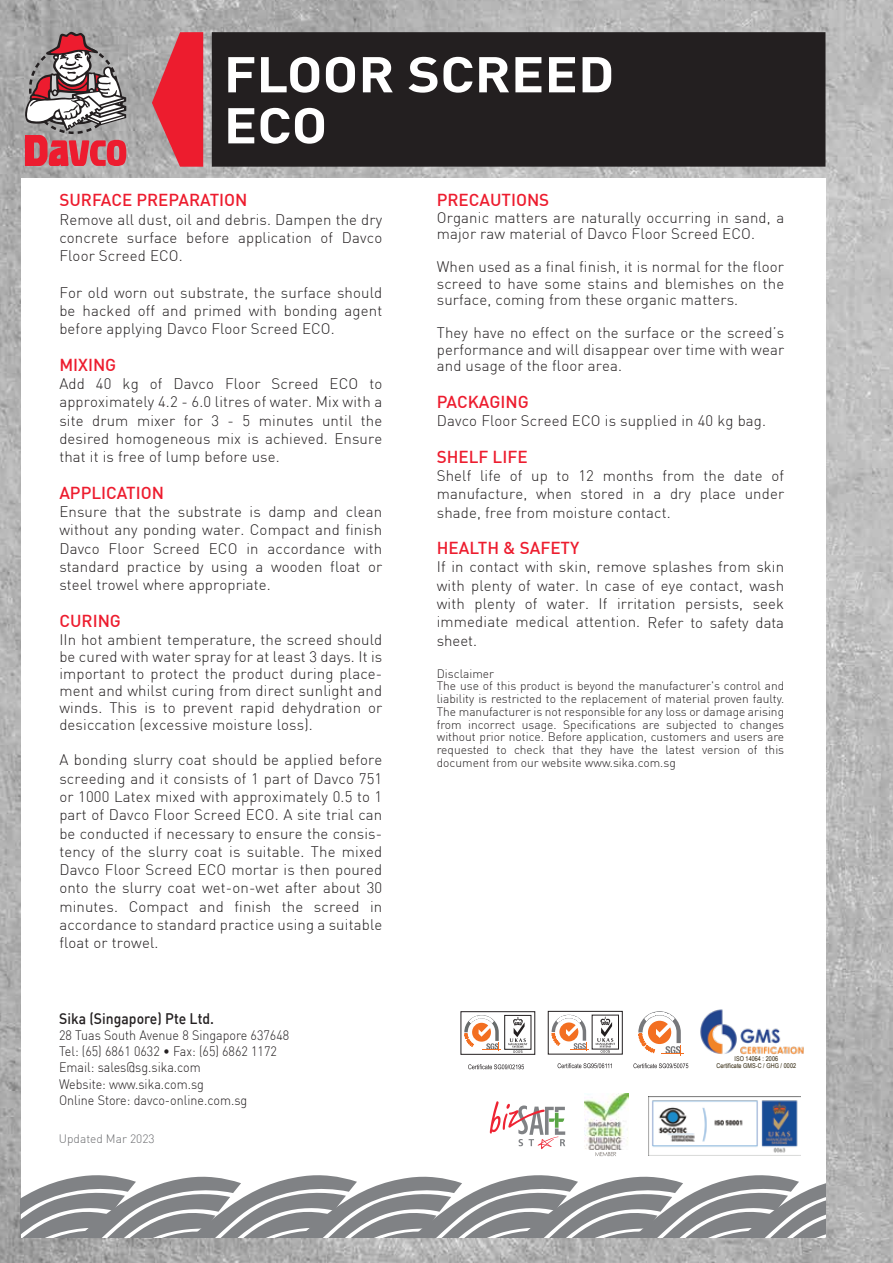
<style>
.page{position:relative;width:893px;height:1263px;background:#fff}
.page>*{position:absolute;margin:0;border:0;box-sizing:border-box;transform-origin:0 0}
.t1{font:700 49.5px/51px "DIN";color:#fff;scale:1.12 1}
.t2{font:500 16.95px "DIN";color:#ed1c2e}
.t3{font:300 15px/18.3px "DIN";letter-spacing:.01em;color:#231f20;text-align:justify}
.t4{font:500 15px "DIN";color:#231f20;scale:.93 1}
.t5{font:300 13.5px/16.2px "DIN";color:#231f20;scale:.93 1}
.t6{font:300 12px/12.8px "DIN";color:#231f20}
.t7{font:300 12px "DIN";color:#6d6e71}
.t8{font:6.6px/6.9px "Arial Narrow";letter-spacing:.01em;color:#271c02;text-align:center}
</style>
<div class="page">
<img style="left:0;top:0;width:893px;height:1263px">
<div style="left:21px;top:178px;width:804px;height:1059px;background:#fff"></div>
<div style="left:212px;top:32px;width:613px;height:135px;background:#231f20"></div>
<svg style="left:633px;top:1063px;width:55px;height:5px"></svg>
<svg style="left:638px;top:1011px;width:45px;height:44px"></svg>
<img style="left:700px;top:1009px;width:104px;height:46px">
<svg style="left:558px;top:1063px;width:54px;height:5px"></svg>
<div style="left:548px;top:1011px;width:74px;height:43px;background:#fff;border:1px solid #231f20"></div>
<svg style="left:552px;top:1015px;width:36px;height:36px"></svg>
<div style="left:592px;top:1015px;width:27px;height:34px;border:1px solid #231f20"></div>
<svg style="left:595px;top:1017px;width:20px;height:36px"></svg>
<svg style="left:468px;top:1064px;width:56px;height:5px"></svg>
<div style="left:461px;top:1011px;width:74px;height:43px;background:#fff;border:1px solid #231f20"></div>
<svg style="left:464px;top:1015px;width:37px;height:36px"></svg>
<div style="left:504px;top:1015px;width:27px;height:34px;border:1px solid #231f20"></div>
<svg style="left:508px;top:1017px;width:19px;height:36px"></svg>
<svg style="left:490px;top:1101px;width:75px;height:48px"></svg>
<img style="left:649px;top:1096px;width:151px;height:60px">
<img style="left:585px;top:1093px;width:44px;height:57px">
<svg style="left:595px;top:1152px;width:21px;height:4px"></svg>
<svg style="left:152px;top:32px;width:51px;height:135px"></svg>
<svg style="left:21px;top:1174px;width:805px;height:63px"></svg>
<svg style="left:22px;top:32px;width:105px;height:134px"></svg>
<h1 class="t1" style="left:224px;top:47px;width:350px">FLOOR SCREED<br>ECO</h1>
<p class="t2" style="left:59px;top:189px;width:190px">SURFACE PREPARATION</p>
<p class="t3" style="left:59px;top:210px;width:324px">Remove all dust, oil and debris. Dampen the dry concrete surface before application of Davco Floor Screed ECO.</p>
<p class="t3" style="left:59px;top:283px;width:324px">For old worn out substrate, the surface should be hacked off and primed with bonding agent before applying Davco Floor Screed ECO.</p>
<p class="t2" style="left:59px;top:354px;width:58px">MIXING</p>
<p class="t3" style="left:59px;top:374px;width:324px">Add 40 kg of Davco Floor Screed ECO to approximately 4.2 - 6.0 litres of water. Mix with a site drum mixer for 3 - 5 minutes until the desired homogeneous mix is achieved. Ensure that it is free of lump before use.</p>
<p class="t2" style="left:59px;top:482px;width:106px">APPLICATION</p>
<p class="t3" style="left:59px;top:502px;width:324px">Ensure that the substrate is damp and clean without any ponding water. Compact and finish Davco Floor Screed ECO in accordance with standard practice by using a wooden float or steel trowel where appropriate.</p>
<p class="t2" style="left:59px;top:610px;width:63px">CURING</p>
<p class="t3" style="left:59px;top:631px;width:324px;line-height:17px">IIn hot ambient temperature, the screed should be cured with water spray for at least 3 days. It is important to protect the product during place&shy;ment and whilst curing from direct sunlight and winds. This is to prevent rapid dehydration or desiccation (excessive moisture loss).</p>
<p class="t3" style="left:59px;top:751px;width:324px">A bonding slurry coat should be applied before screeding and it consists of 1 part of Davco 751 or 1000 Latex mixed with approximately 0.5 to 1 part of Davco Floor Screed ECO. A site trial can be conducted if necessary to ensure the consis&shy;tency of the slurry coat is suitable. The mixed Davco Floor Screed ECO mortar is then poured onto the slurry coat wet-on-wet after about 30 minutes. Compact and finish the screed in accordance to standard practice using a suitable float or trowel.</p>
<p class="t4" style="left:59px;top:1009px;width:168px">Sika (Singapore) Pte Ltd.</p>
<p class="t5" style="left:59px;top:1027px;width:249px">28 Tuas South Avenue 8 Singapore 637648<br>Tel: (65) 6861 0632 • Fax: (65) 6862 1172<br>Email: sales@sg.sika.com<br>Website: www.sika.com.sg<br>Online Store: davco-online.com.sg</p>
<p class="t7" style="left:59px;top:1131px;width:97px">Updated Mar 2023</p>
<p class="t2" style="left:437px;top:189px;width:114px">PRECAUTIONS</p>
<p class="t3" style="left:437px;top:209px;width:349px;line-height:16.5px">Organic matters are naturally occurring in sand, a major raw material of Davco Floor Screed ECO.</p>
<p class="t3" style="left:437px;top:258px;width:349px;line-height:16.5px">When used as a final finish, it is normal for the floor screed to have some stains and blemishes on the surface, coming from these organic matters.</p>
<p class="t3" style="left:437px;top:324px;width:349px;line-height:16.5px">They have no effect on the surface or the screed’s performance and will disappear over time with wear and usage of the floor area.</p>
<p class="t2" style="left:437px;top:391px;width:93px">PACKAGING</p>
<p class="t3" style="left:437px;top:411px;width:331px">Davco Floor Screed ECO is supplied in 40 kg bag.</p>
<p class="t2" style="left:437px;top:446px;width:92px">SHELF LIFE</p>
<p class="t3" style="left:437px;top:466px;width:349px">Shelf life of up to 12 months from the date of manufacture, when stored in a dry place under shade, free from moisture contact.</p>
<p class="t2" style="left:437px;top:537px;width:144px">HEALTH &amp; SAFETY</p>
<p class="t3" style="left:437px;top:558px;width:349px">If in contact with skin, remove splashes from skin with plenty of water. ln case of eye contact, wash with plenty of water. If irritation persists, seek immediate medical attention. Refer to safety data sheet.</p>
<p class="t6" style="left:437px;top:667px;width:349px">Disclaimer<br>The use of this product is beyond the manufacturer's control and liability is restricted to the replacement of material proven faulty.<br>The manufacturer is not responsible for any loss or damage arising from incorrect usage. Specifications are subjected to changes without prior notice. Before application, customers and users are requested to check that they have the latest version of this document from our website www.sika.com.sg</p>
<p class="t8" style="left:716px;top:1055px;width:81px">ISO 14064 : 2006<br>Certificate GMS-C / GHG / 0002</p>
</div>
